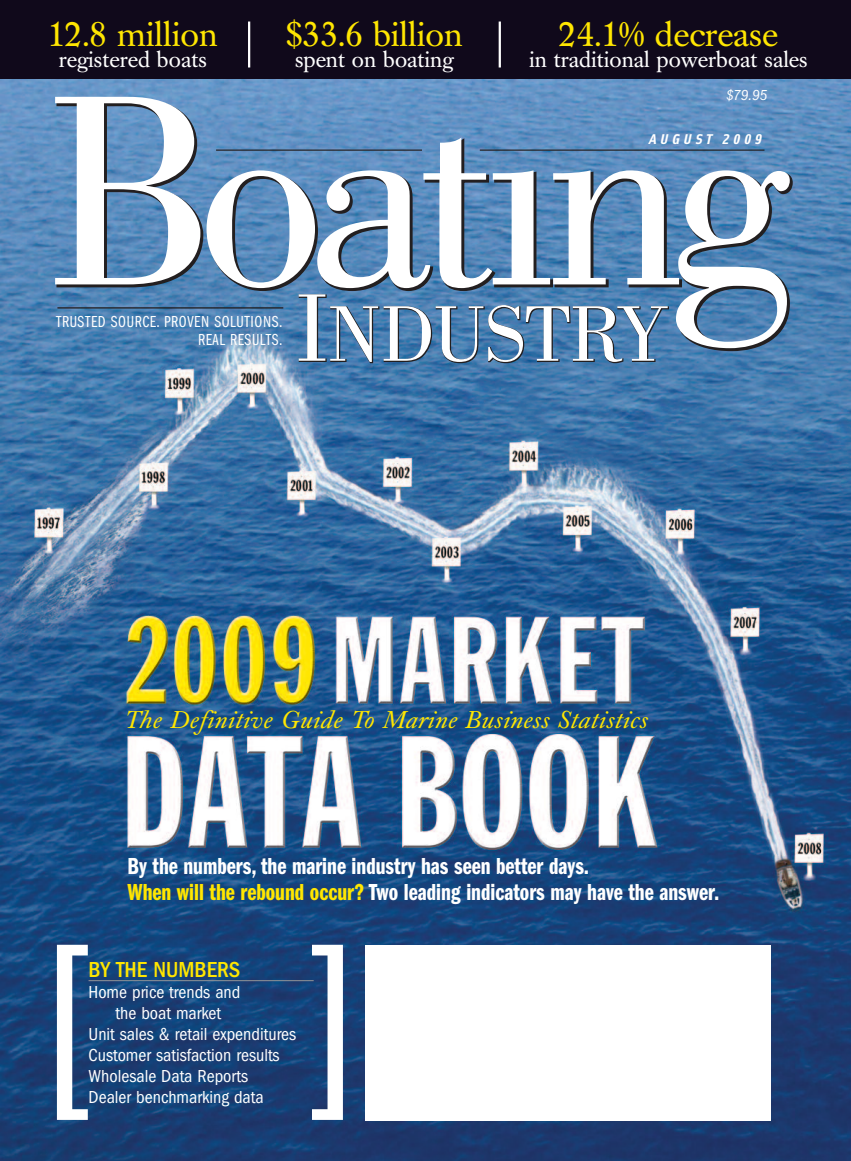
<style>
.page{position:relative;width:851px;height:1161px;background:#fff}
.page>*{position:absolute;margin:0;border:0;box-sizing:border-box;transform-origin:0 0}
.t1{font:condensed 210px "Franklin Gothic";color:#fff}
.t2{font:34.5px "Caslon Book BE";color:#ffe601}
.t3{font:24px/25.5px "Franklin Gothic Demi Cmpr";color:#fff}
.t4{font:italic 24px "Caslon Book BE";letter-spacing:.04em;color:#ffe601}
.t5{font:22.5px "Caslon Book BE";color:#fff}
.t6{font:500 condensed 22.5px "Franklin Gothic";color:#ffe601}
.t7{font:condensed 18px "Franklin Gothic";color:#fff}
.t8{font:16.5px/18px "Franklin Gothic Book Cmpr";letter-spacing:.04em;color:#fff;text-align:right}
.t9{font:italic condensed 15px "Franklin Gothic";color:#fff}
.t10{font:italic 14.1px "Solex Bold Lining";letter-spacing:.21em;color:#fff;scale:1.2 1}
.s1{color:#ffe601}
</style>
<div class="page">
<img style="left:0;top:79px;width:850px;height:1082px">
<div style="left:0;top:0;width:850px;height:79px;background:#10091b"></div>
<hr style="left:248px;top:22px;width:2px;height:46px;background:#fff">
<div style="left:365px;top:945px;width:405px;height:175px;background:#fff"></div>
<hr style="left:498px;top:22px;width:3px;height:46px;background:#fff">
<svg style="left:55px;top:97px;width:738px;height:267px"></svg>
<hr style="left:216px;top:150px;width:206px;height:1px;background:#231f20">
<hr style="left:480px;top:150px;width:284px;height:1px;background:#231f20">
<hr style="left:57px;top:307px;width:226px;height:2px;background:#231f20">
<hr style="left:88px;top:980px;width:226px;height:1px;background:#939598">
<p class="t2" style="left:48px;top:21px;width:171px">12.8 million</p>
<p class="t5" style="left:59px;top:51px;width:149px">registered boats</p>
<p class="t2" style="left:286px;top:21px;width:179px">$33.6 billion</p>
<p class="t5" style="left:295px;top:51px;width:160px">spent on boating</p>
<p class="t2" style="left:559px;top:21px;width:220px">24.1% decrease</p>
<p class="t5" style="left:529px;top:51px;width:280px">in traditional powerboat sales</p>
<p class="t9" style="left:726px;top:90px;width:43px">$79.95</p>
<p class="t10" style="left:649px;top:131px;width:96px">AUGUST 2009</p>
<p class="t8" style="left:56px;top:314px;width:228px">TRUSTED SOURCE. PROVEN SOLUTIONS.<br>REAL RESULTS.</p>
<p class="t4" style="left:124px;top:711px;width:524px">The Definitive Guide To Marine Business Statistics</p>
<p class="t3" style="left:128px;top:856px;width:593px">By the numbers, the marine industry has seen better days.<br><span class="s1">When will the rebound occur?</span> Two leading indicators may have the answer.</p>
<p class="t1" style="left:40px;top:945px;width:322px">[ ]</p>
<p class="t6" style="left:88px;top:962px;width:153px">BY THE NUMBERS</p>
<p class="t7" style="left:88px;top:986px;width:153px">Home price trends and</p>
<p class="t7" style="left:116px;top:1007px;width:107px">the boat market</p>
<p class="t7" style="left:89px;top:1028px;width:209px">Unit sales &amp; retail expenditures</p>
<p class="t7" style="left:89px;top:1049px;width:193px">Customer satisfaction results</p>
<p class="t7" style="left:89px;top:1070px;width:161px">Wholesale Data Reports</p>
<p class="t7" style="left:89px;top:1091px;width:177px">Dealer benchmarking data</p>
</div>
